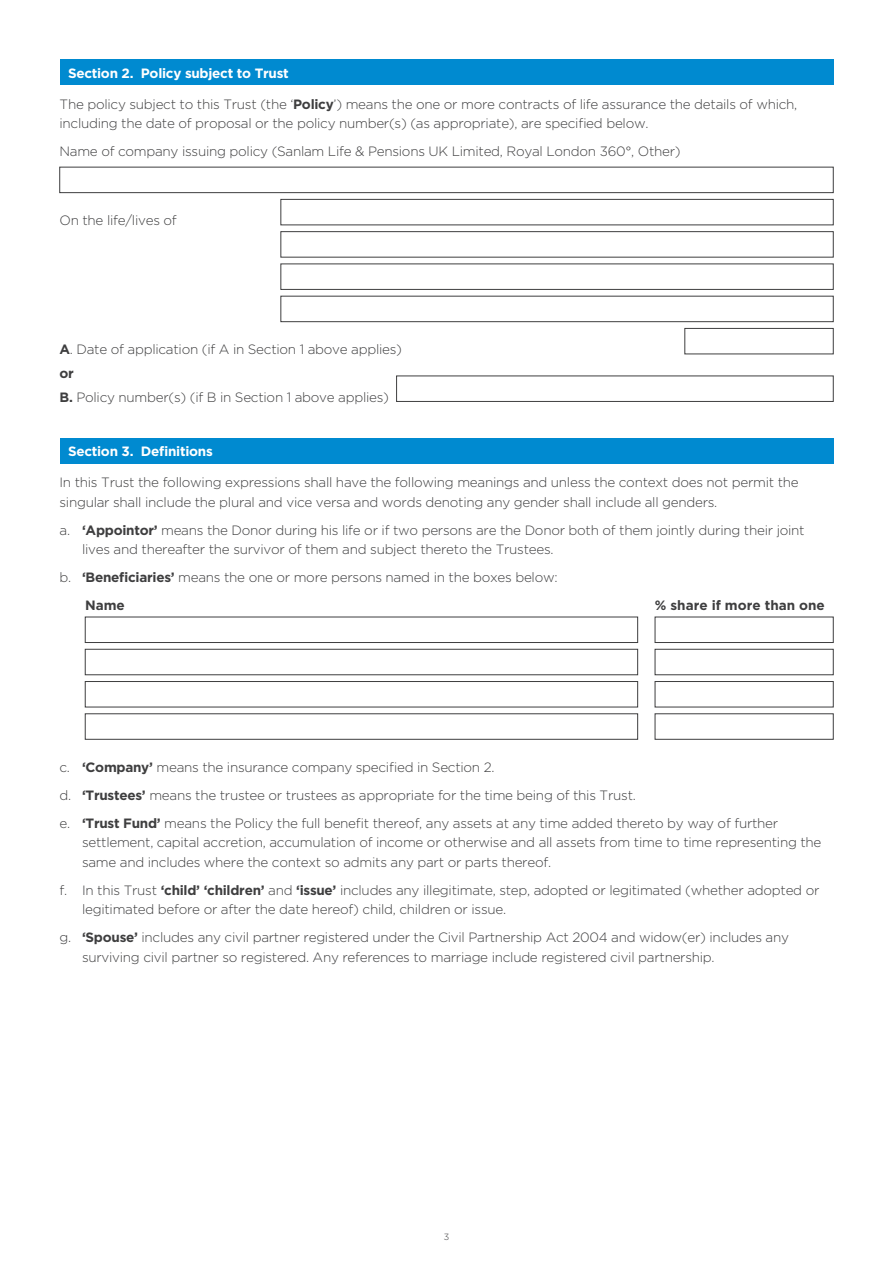
<style>
.page{position:relative;width:893px;height:1263px;background:#fff}
.page>*{position:absolute;margin:0;border:0;box-sizing:border-box;transform-origin:0 0}
.t1{font:300 13.5px/19.5px "Gotham";letter-spacing:-.02em;color:#3e3e3f}
.t2{font:700 13.5px "Gotham";letter-spacing:-.02em;color:#fff}
.t3{font:700 13.5px "Gotham";color:#3e3e3f}
.t4{font:300 9px "Gotham";color:#3e3e3f}
.s1{font-weight:700}
</style>
<div class="page">
<div style="left:60px;top:60px;width:773px;height:25px;background:#008ad0"></div>
<div style="left:60px;top:167px;width:773px;height:26px;background:#fff;border:1px solid #3e3e3f"></div>
<div style="left:281px;top:199px;width:552px;height:26px;background:#fff;border:1px solid #3e3e3f"></div>
<div style="left:281px;top:231px;width:552px;height:26px;background:#fff;border:1px solid #3e3e3f"></div>
<div style="left:281px;top:264px;width:552px;height:26px;background:#fff;border:1px solid #3e3e3f"></div>
<div style="left:281px;top:296px;width:552px;height:26px;background:#fff;border:1px solid #3e3e3f"></div>
<div style="left:685px;top:328px;width:148px;height:26px;background:#fff;border:1px solid #3e3e3f"></div>
<div style="left:396px;top:376px;width:437px;height:26px;background:#fff;border:1px solid #3e3e3f"></div>
<div style="left:60px;top:438px;width:773px;height:26px;background:#008ad0"></div>
<div style="left:85px;top:617px;width:553px;height:26px;background:#fff;border:1px solid #3e3e3f"></div>
<div style="left:655px;top:617px;width:178px;height:26px;background:#fff;border:1px solid #3e3e3f"></div>
<div style="left:85px;top:649px;width:553px;height:26px;background:#fff;border:1px solid #3e3e3f"></div>
<div style="left:655px;top:649px;width:178px;height:26px;background:#fff;border:1px solid #3e3e3f"></div>
<div style="left:85px;top:681px;width:553px;height:26px;background:#fff;border:1px solid #3e3e3f"></div>
<div style="left:655px;top:681px;width:178px;height:26px;background:#fff;border:1px solid #3e3e3f"></div>
<p class="t2" style="left:68px;top:64px;width:222px">Section 2. Policy subject to Trust</p>
<p class="t1" style="left:60px;top:94px;width:739px">The policy subject to this Trust (the ‘<span class="s1">Policy</span>’) means the one or more contracts of life assurance the details of which, including the date of proposal or the policy number(s) (as appropriate), are specified below.</p>
<p class="t1" style="left:60px;top:141px;width:623px">Name of company issuing policy (Sanlam Life &amp; Pensions UK Limited, Royal London 360°, Other)</p>
<p class="t1" style="left:60px;top:210px;width:119px">On the life/lives of</p>
<p class="t1" style="left:60px;top:337px;width:344px;line-height:23.7px"><span class="s1">A</span>. Date of application (if A in Section 1 above applies) <span class="s1">or<br>B.</span> Policy number(s) (if B in Section 1 above applies)</p>
<p class="t2" style="left:68px;top:443px;width:146px">Section 3. Definitions</p>
<p class="t1" style="left:60px;top:472px;width:741px">In this Trust the following expressions shall have the following meanings and unless the context does not permit the singular shall include the plural and vice versa and words denoting any gender shall include all genders.</p>
<p class="t1" style="left:82px;top:520px;width:724px;text-indent:-23px">a. <span class="s1">‘Appointor’</span> means the Donor during his life or if two persons are the Donor both of them jointly during their joint lives and thereafter the survivor of them and subject thereto the Trustees.</p>
<p class="t1" style="left:85px;top:563px;width:474px;line-height:28px;text-indent:-26px">b. <span class="s1">‘Beneficiaries’</span> means the one or more persons named in the boxes below:<br><span class="s1">Name</span></p>
<p class="t3" style="left:655px;top:597px;width:171px">% share if more than one</p>
<p class="t1" style="left:60px;top:752px;width:720px;line-height:28px">c. <span class="s1">‘Company’</span> means the insurance company specified in Section 2.<br>d. <span class="s1">‘Trustees’</span> means the trustee or trustees as appropriate for the time being of this Trust.<br>e. <span class="s1">‘Trust Fund’</span> means the Policy the full benefit thereof, any assets at any time added thereto by way of further</p>
<p class="t1" style="left:82px;top:832px;width:741px">settlement, capital accretion, accumulation of income or otherwise and all assets from time to time representing the same and includes where the context so admits any part or parts thereof.</p>
<p class="t1" style="left:82px;top:880px;width:739px;text-indent:-23px">f. In this Trust <span class="s1">‘child’ ‘children’</span> and <span class="s1">‘issue’</span> includes any illegitimate, step, adopted or legitimated (whether adopted or legitimated before or after the date hereof) child, children or issue.</p>
<p class="t1" style="left:82px;top:927px;width:708px;text-indent:-23px">g. <span class="s1">‘Spouse’</span> includes any civil partner registered under the Civil Partnership Act 2004 and widow(er) includes any surviving civil partner so registered. Any references to marriage include registered civil partnership.</p>
<p class="t4" style="left:444px;top:1231px;width:7px">3</p>
</div>
